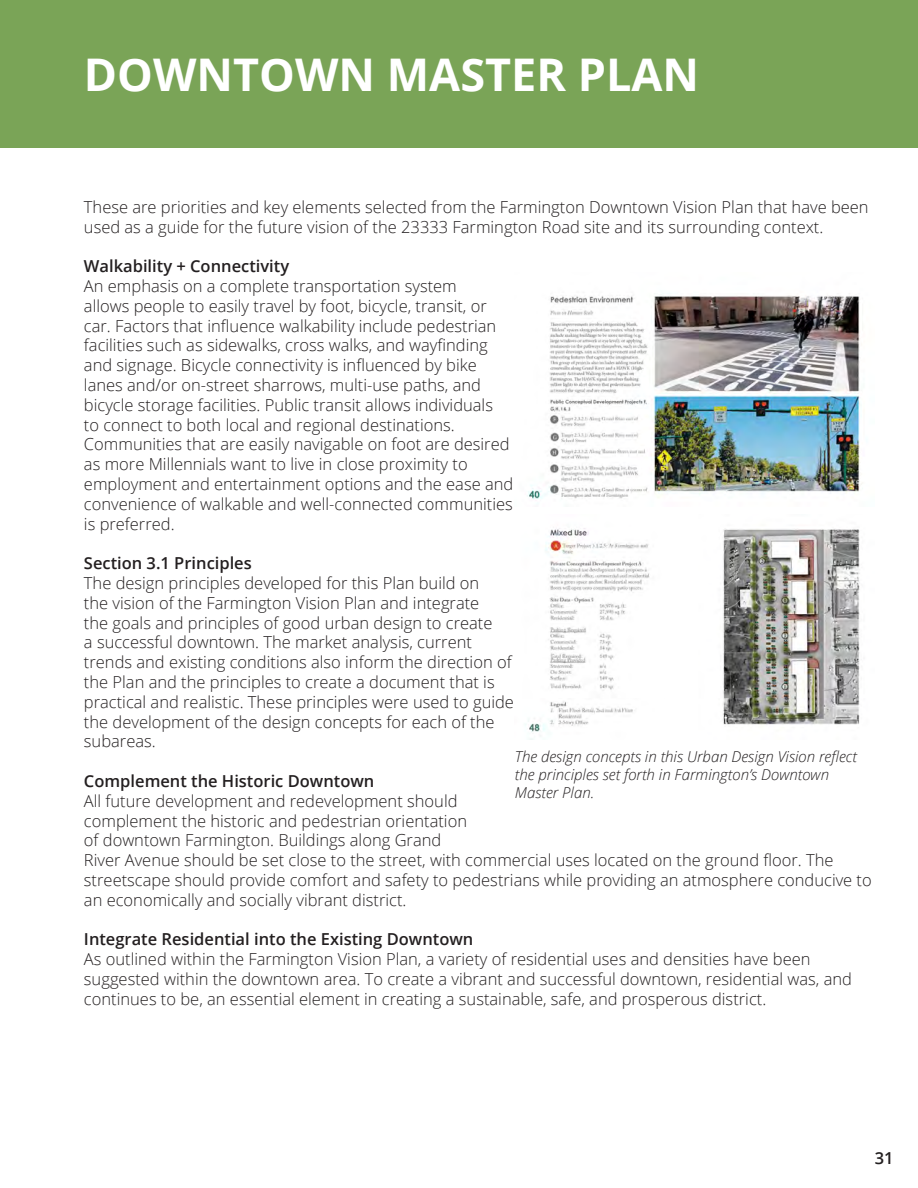
<style>
.page{position:relative;width:918px;height:1188px;background:#fff}
.page>*{position:absolute;margin:0;border:0;box-sizing:border-box;transform-origin:0 0}
.t1{font:700 45px "Open Sans";color:#fff}
.t2{font:300 16.5px/19.8px "Open Sans";color:#231f20}
.t3{font:600 16.5px "Open Sans";color:#231f20}
.t4{font:italic 300 15px/18px "Open Sans";color:#231f20}
</style>
<div class="page">
<div style="left:0;top:0;width:918px;height:147px;background:#7aa457"></div>
<img style="left:527px;top:293px;width:335px;height:206px">
<img style="left:525px;top:528px;width:335px;height:212px">
<p class="t1" style="left:84px;top:43px;width:617px">DOWNTOWN MASTER PLAN</p>
<p class="t2" style="left:84px;top:196px;width:786px">These are priorities and key elements selected from the Farmington Downtown Vision Plan that have been used as a guide for the future vision of the 23333 Farmington Road site and its surrounding context.</p>
<p class="t3" style="left:84px;top:255px;width:207px">Walkability + Connectivity</p>
<p class="t2" style="left:84px;top:276px;width:431px">An emphasis on a complete transportation system<br>allows people to easily travel by foot, bicycle, transit, or car. Factors that influence walkability include pedestrian facilities such as sidewalks, cross walks, and wayfinding and signage. Bicycle connectivity is influenced by bike lanes and/or on-street sharrows, multi-use paths, and bicycle storage facilities. Public transit allows individuals<br>to connect to both local and regional destinations.<br>Communities that are easily navigable on foot are desired as more Millennials want to live in close proximity to employment and entertainment options and the ease and convenience of walkable and well-connected communities is preferred.</p>
<p class="t3" style="left:84px;top:552px;width:169px">Section 3.1 Principles</p>
<p class="t2" style="left:84px;top:573px;width:432px">The design principles developed for this Plan build on<br>the vision of the Farmington Vision Plan and integrate<br>the goals and principles of good urban design to create<br>a successful downtown. The market analysis, current trends and existing conditions also inform the direction of the Plan and the principles to create a document that is practical and realistic. These principles were used to guide the development of the design concepts for each of the subareas.</p>
<p class="t3" style="left:84px;top:770px;width:292px">Complement the Historic Downtown</p>
<p class="t2" style="left:84px;top:790px;width:789px">All future development and redevelopment should<br>complement the historic and pedestrian orientation<br>of downtown Farmington. Buildings along Grand<br>River Avenue should be set close to the street, with commercial uses located on the ground floor. The streetscape should provide comfort and safety to pedestrians while providing an atmosphere conducive to an economically and socially vibrant district.</p>
<p class="t3" style="left:84px;top:928px;width:391px">Integrate Residential into the Existing Downtown</p>
<p class="t2" style="left:84px;top:949px;width:770px">As outlined within the Farmington Vision Plan, a variety of residential uses and densities have been suggested within the downtown area. To create a vibrant and successful downtown, residential was, and continues to be, an essential element in creating a sustainable, safe, and prosperous district.</p>
<p class="t4" style="left:515px;top:747px;width:343px">The design concepts in this Urban Design Vision reflect the principles set forth in Farmington’s Downtown<br>Master Plan.</p>
<p class="t3" style="left:875px;top:1146px;width:20px">31</p>
</div>
